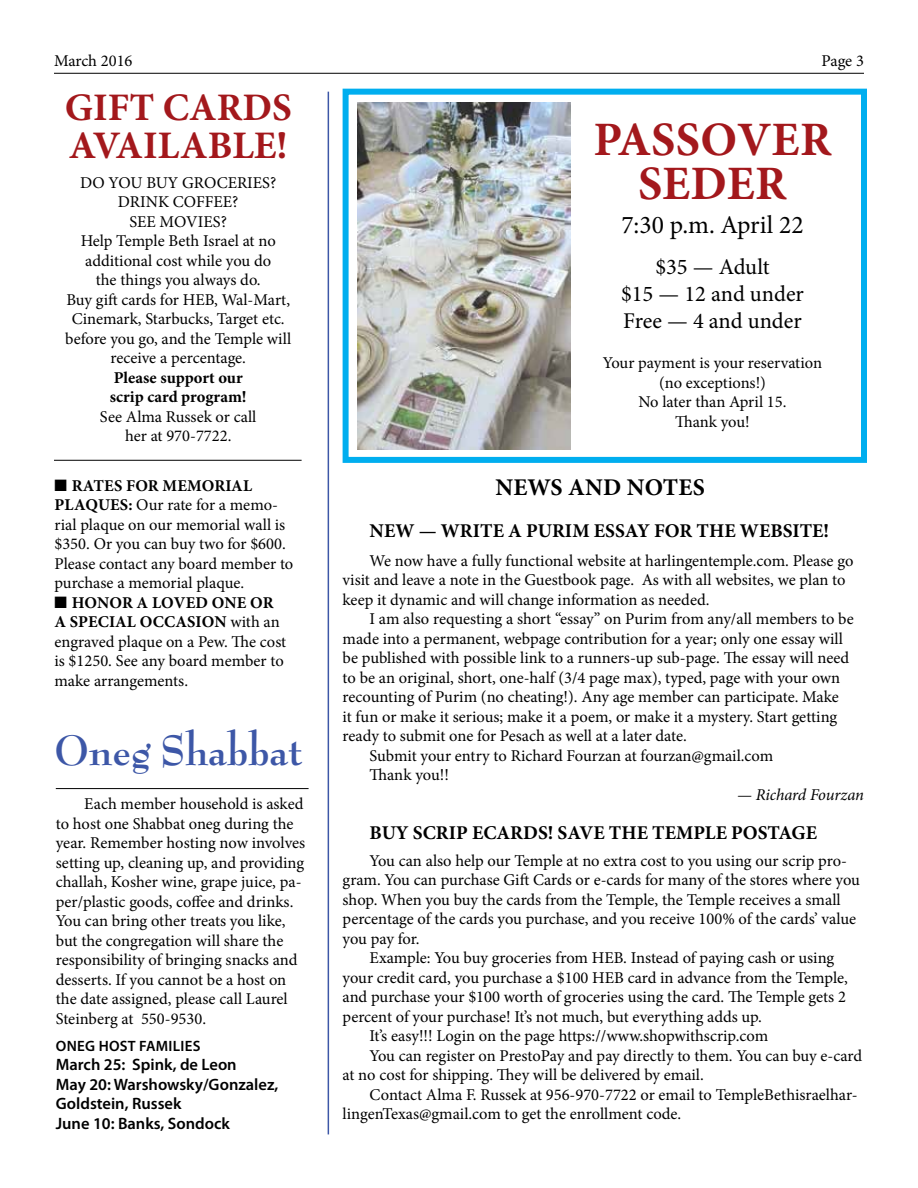
<style>
.page{position:relative;width:918px;height:1188px;background:#fff}
.page>*{position:absolute;margin:0;border:0;box-sizing:border-box;transform-origin:0 0}
.t1{font:700 48px/43.5px "Minion Pro";letter-spacing:.01em;color:#a3181c;text-align:center}
.t2{font:700 46.5px "Bernhard Modern Std";color:#3d57a7;scale:.95 1}
.t3{font:700 39px/37.5px "Minion Pro";color:#a3181c}
.t4{font:25.5px "Minion Pro";color:#000}
.t5{font:700 24px "Minion Pro";letter-spacing:.01em;color:#000}
.t6{font:22.5px/27px "Minion Pro";color:#000;text-align:center}
.t7{font:700 19.5px "Minion Pro";color:#000}
.t8{font:16.5px/19.5px "Minion Pro";letter-spacing:-.005em;color:#000}
.t9{font:600 16.5px/19.5px "Myriad Pro";color:#000}
.t10{font:700 16.5px/19.5px "Minion Pro";color:#000}
.t11{font:italic 16.5px "Minion Pro";letter-spacing:-.01em;color:#000}
.t12{font:600 15px "Myriad Pro";letter-spacing:.02em;color:#000}
.s1{font-weight:700}
</style>
<div class="page">
<hr style="left:54px;top:73px;width:810px;height:1px;background:#000">
<div style="left:343px;top:89px;width:524px;height:374px;border:6px solid #00aeef"></div>
<hr style="left:328px;top:92px;width:1px;height:1042px;background:#3d57a7">
<hr style="left:56px;top:788px;width:253px;height:1px;background:#000">
<hr style="left:54px;top:460px;width:248px;height:1px;background:#000">
<img style="left:357px;top:102px;width:213px;height:348px">
<p class="t8" style="left:54px;top:51px;width:80px">March 2016</p>
<p class="t8" style="left:822px;top:51px;width:44px">Page 3</p>
<h3 class="t3" style="left:65px;top:88px;width:229px">GIFT CARDS<br>AVAILABLE!</h3>
<p class="t8" style="left:65px;top:173px;width:228px;text-align:center">DO YOU BUY GROCERIES?<br>DRINK COFFEE?<br>SEE MOVIES?<br>Help Temple Beth Israel at no additional cost while you do<br>the things you always do.<br>Buy gift cards for HEB, Wal-Mart,<br>Cinemark, Starbucks, Target etc. before you go, and the Temple will receive a percentage.</p>
<p class="t10" style="left:110px;top:367px;width:138px">Please support our scrip card program!</p>
<p class="t8" style="left:100px;top:407px;width:158px;text-align:center">See Alma Russek or call her at 970-7722.</p>
<p class="t8" style="left:54px;top:476px;width:240px">■ <span class="s1">RATES FOR MEMORIAL<br>PLAQUES:</span> Our rate for a memo&shy;rial plaque on our memorial wall is $350. Or you can buy two for $600.<br>Please contact any board member to purchase a memorial plaque.</p>
<p class="t8" style="left:54px;top:593px;width:233px">■ <span class="s1">HONOR A LOVED ONE OR<br>A SPECIAL OCCASION</span> with an engraved plaque on a Pew. The cost is $1250. See any board member to make arrangements.</p>
<h2 class="t2" style="left:54px;top:726px;width:263px">Oneg Shabbat</h2>
<p class="t8" style="left:56px;top:794px;width:251px;text-indent:28px">Each member household is asked to host one Shabbat oneg during the year. Remember hosting now involves setting up, cleaning up, and providing challah, Kosher wine, grape juice, pa&shy;per/plastic goods, coffee and drinks.<br>You can bring other treats you like, but the congregation will share the responsibility of bringing snacks and desserts. If you cannot be a host on the date assigned, please call Laurel Steinberg at 550-9530.</p>
<p class="t12" style="left:56px;top:1036px;width:146px">ONEG HOST FAMILIES</p>
<p class="t9" style="left:56px;top:1055px;width:224px">March 25: Spink, de Leon<br>May 20: Warshowsky/Gonzalez,<br>Goldstein, Russek<br>June 10: Banks, Sondock</p>
<h1 class="t1" style="left:593px;top:118px;width:240px">PASSOVER<br>SEDER</h1>
<h3 class="t4" style="left:621px;top:208px;width:184px">7:30 p.m. April 22</h3>
<h3 class="t6" style="left:621px;top:253px;width:184px">$35 — Adult<br>$15 — 12 and under<br>Free — 4 and under</h3>
<p class="t8" style="left:603px;top:353px;width:221px;text-align:center">Your payment is your reservation (no exceptions!)<br>No later than April 15.<br>Thank you!</p>
<h3 class="t5" style="left:495px;top:471px;width:211px">NEWS AND NOTES</h3>
<p class="t7" style="left:370px;top:517px;width:461px">NEW — WRITE A PURIM ESSAY FOR THE WEBSITE!</p>
<p class="t8" style="left:343px;top:551px;width:512px;text-indent:27px">We now have a fully functional website at harlingentemple.com. Please go visit and leave a note in the Guestbook page. As with all websites, we plan to keep it dynamic and will change information as needed.</p>
<p class="t8" style="left:370px;top:609px;width:486px">I am also requesting a short “essay” on Purim from any/all members to be</p>
<p class="t8" style="left:343px;top:629px;width:502px">made into a permanent, webpage contribution for a year; only one essay will</p>
<p class="t8" style="left:343px;top:648px;width:508px">be published with possible link to a runners-up sub-page. The essay will need</p>
<p class="t8" style="left:343px;top:668px;width:499px">to be an original, short, one-half (3/4 page max), typed, page with your own</p>
<p class="t8" style="left:343px;top:687px;width:498px">recounting of Purim (no cheating!). Any age member can participate. Make</p>
<p class="t8" style="left:343px;top:707px;width:496px">it fun or make it serious; make it a poem, or make it a mystery. Start getting</p>
<p class="t8" style="left:343px;top:726px;width:346px">ready to submit one for Pesach as well at a later date.</p>
<p class="t8" style="left:370px;top:746px;width:405px">Submit your entry to Richard Fourzan at fourzan@gmail.com</p>
<p class="t8" style="left:370px;top:765px;width:81px">Thank you!!</p>
<p class="t11" style="left:737px;top:783px;width:128px">— Richard Fourzan</p>
<p class="t7" style="left:370px;top:819px;width:449px">BUY SCRIP ECARDS! SAVE THE TEMPLE POSTAGE</p>
<p class="t8" style="left:370px;top:851px;width:479px">You can also help our Temple at no extra cost to you using our scrip pro-</p>
<p class="t8" style="left:343px;top:870px;width:519px">gram. You can purchase Gift Cards or e-cards for many of the stores where you</p>
<p class="t8" style="left:343px;top:890px;width:500px">shop. When you buy the cards from the Temple, the Temple receives a small</p>
<p class="t8" style="left:343px;top:909px;width:515px">percentage of the cards you purchase, and you receive 100% of the cards’ value</p>
<p class="t8" style="left:343px;top:929px;width:78px">you pay for.</p>
<p class="t8" style="left:370px;top:948px;width:466px">Example: You buy groceries from HEB. Instead of paying cash or using</p>
<p class="t8" style="left:343px;top:968px;width:507px">your credit card, you purchase a $100 HEB card in advance from the Temple,</p>
<p class="t8" style="left:343px;top:987px;width:505px">and purchase your $100 worth of groceries using the card. The Temple gets 2</p>
<p class="t8" style="left:343px;top:1007px;width:421px">percent of your purchase! It’s not much, but everything adds up.</p>
<p class="t8" style="left:370px;top:1026px;width:400px">It’s easy!!! Login on the page https://www.shopwithscrip.com</p>
<p class="t8" style="left:370px;top:1046px;width:494px">You can register on PrestoPay and pay directly to them. You can buy e-card</p>
<p class="t8" style="left:343px;top:1065px;width:363px">at no cost for shipping. They will be delivered by email.</p>
<p class="t8" style="left:370px;top:1085px;width:490px">Contact Alma F. Russek at 956-970-7722 or email to TempleBethisraelhar-</p>
<p class="t8" style="left:343px;top:1104px;width:340px">lingenTexas@gmail.com to get the enrollment code.</p>
</div>
